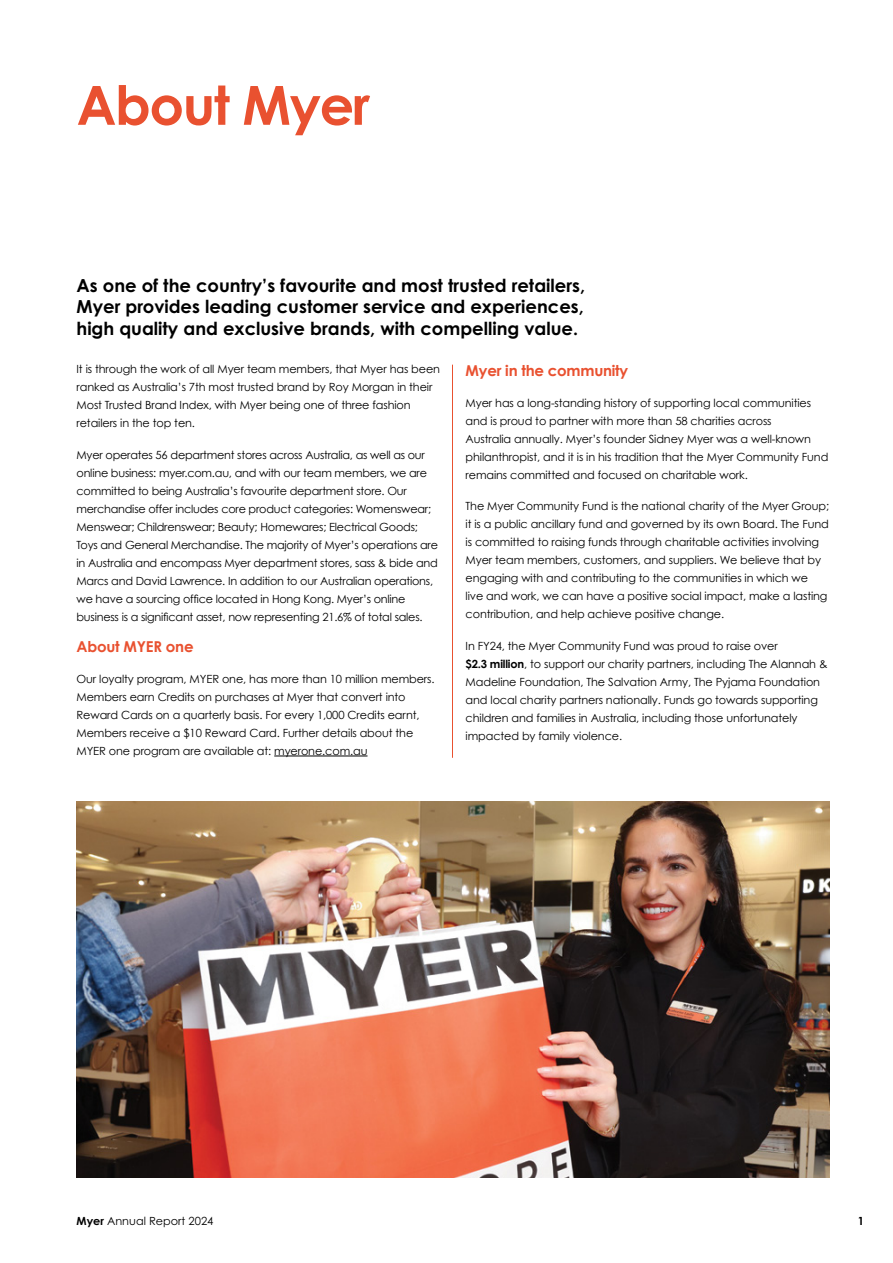
<style>
.page{position:relative;width:893px;height:1263px;background:#fff}
.page>*{position:absolute;margin:0;border:0;box-sizing:border-box;transform-origin:0 0}
.t1{font:700 54px "Century Gothic Pro";letter-spacing:-.025em;color:#e95130}
.A_Intro{font:700 18px/21.8px "Century Gothic Pro";color:#000;text-align:justify}
.A_Subhead{font:700 15px "Century Gothic";letter-spacing:-.015em;color:#e95130}
.t2{font:11.25px/18px "Century Gothic";letter-spacing:-.01em;color:#000}
.t3{font:11.25px "Century Gothic Pro";color:#000}
.t4{font:700 11.25px "Century Gothic Pro";color:#000}
.s1{font-weight:700}
</style>
<div class="page">
<hr style="left:452px;top:365px;width:1px;height:393px;background:#e95130">
<img style="left:77px;top:801px;width:752px;height:377px">
<hr style="left:274px;top:756px;width:93px;height:1px;background:#000">
<p class="t1" style="left:77px;top:72px;width:295px">About Myer</p>
<p class="A_Intro" style="left:77px;top:274px;width:510px">As one of the country’s favourite and most trusted retailers, Myer provides leading customer service and experiences, high quality and exclusive brands, with compelling value.</p>
<p class="t2" style="left:77px;top:360px;width:365px">It is through the work of all Myer team members, that Myer has been ranked as Australia’s 7th most trusted brand by Roy Morgan in their Most Trusted Brand Index, with Myer being one of three fashion retailers in the top ten.</p>
<p class="t2" style="left:77px;top:445px;width:363px">Myer operates 56 department stores across Australia, as well as our online business: myer.com.au, and with our team members, we are committed to being Australia’s favourite department store. Our merchandise offer includes core product categories: Womenswear; Menswear; Childrenswear; Beauty; Homewares; Electrical Goods; Toys and General Merchandise. The majority of Myer’s operations are in Australia and encompass Myer department stores, sass &amp; bide and Marcs and David Lawrence. In addition to our Australian operations, we have a sourcing office located in Hong Kong. Myer’s online business is a significant asset, now representing 21.6% of total sales.</p>
<p class="A_Subhead" style="left:77px;top:637px;width:119px">About MYER one</p>
<p class="t2" style="left:77px;top:670px;width:359px">Our loyalty program, MYER one, has more than 10 million members.<br>Members earn Credits on purchases at Myer that convert into Reward Cards on a quarterly basis. For every 1,000 Credits earnt, Members receive a $10 Reward Card. Further details about the MYER one program are available at: myerone.com.au</p>
<p class="A_Subhead" style="left:466px;top:361px;width:164px">Myer in the community</p>
<p class="t2" style="left:466px;top:393px;width:364px">Myer has a long-standing history of supporting local communities and is proud to partner with more than 58 charities across<br>Australia annually. Myer’s founder Sidney Myer was a well-known philanthropist, and it is in his tradition that the Myer Community Fund remains committed and focused on charitable work.</p>
<p class="t2" style="left:466px;top:497px;width:365px">The Myer Community Fund is the national charity of the Myer Group; it is a public ancillary fund and governed by its own Board. The Fund is committed to raising funds through charitable activities involving Myer team members, customers, and suppliers. We believe that by engaging with and contributing to the communities in which we<br>live and work, we can have a positive social impact, make a lasting contribution, and help achieve positive change.</p>
<p class="t2" style="left:466px;top:636px;width:363px">In FY24, the Myer Community Fund was proud to raise over<br><span class="s1">$2.3 million</span>, to support our charity partners, including The Alannah &amp; Madeline Foundation, The Salvation Army, The Pyjama Foundation and local charity partners nationally. Funds go towards supporting children and families in Australia, including those unfortunately impacted by family violence.</p>
<p class="t3" style="left:77px;top:1214px;width:138px"><span class="s1">Myer</span> Annual Report 2024</p>
<p class="t4" style="left:858px;top:1213px;width:8px">1</p>
</div>
